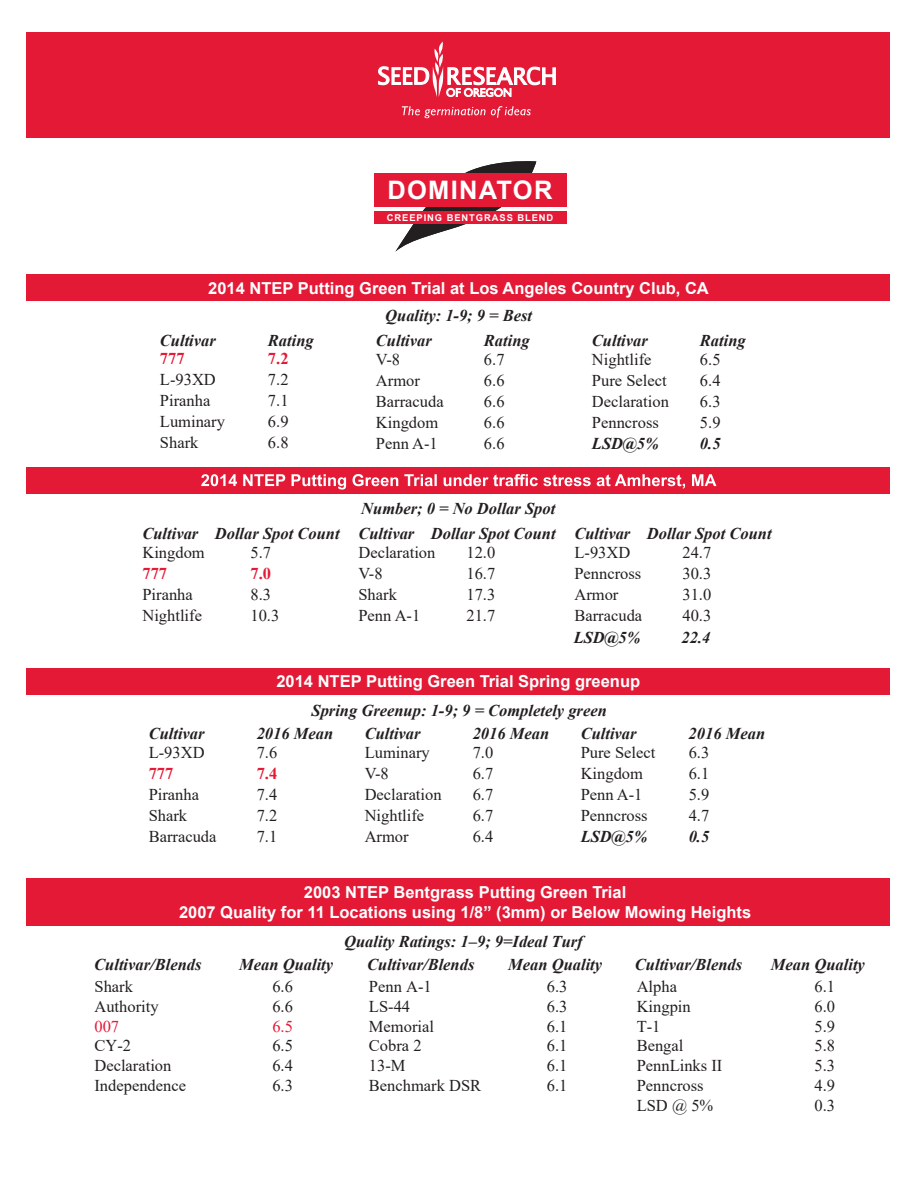
<style>
.page{position:relative;width:918px;height:1188px;background:#fff}
.page>*{position:absolute;margin:0;border:0;box-sizing:border-box;transform-origin:0 0}
.t1{font:700 25.5px "Arial";letter-spacing:.05em;color:#fff}
.t2{font:16.5px "Times New Roman";color:#231f20}
.t3{font:italic 700 16.5px "Times New Roman";color:#231f20}
.t4{font:700 16.5px/19.8px "Arial";color:#fff;text-align:center}
.t5{font:700 16.5px "Times New Roman";color:#e31936}
.t6{font:16.5px "Times New Roman";color:#e31936}
.t7{font:700 9.3px "Arial";letter-spacing:.1em;color:#fff}
</style>
<div class="page">
<div style="left:26px;top:33px;width:864px;height:105px;background:#e31936"></div>
<svg style="left:402px;top:106px;width:129px;height:12px"></svg>
<svg style="left:378px;top:42px;width:178px;height:55px"></svg>
<div style="left:26px;top:878px;width:864px;height:47px;background:#e31936"></div>
<svg style="left:395px;top:161px;width:141px;height:91px"></svg>
<div style="left:374px;top:173px;width:192px;height:34px;background:#e31936"></div>
<div style="left:374px;top:212px;width:192px;height:12px;background:#e31936"></div>
<div style="left:26px;top:274px;width:864px;height:27px;background:#e31936"></div>
<div style="left:26px;top:467px;width:864px;height:27px;background:#e31936"></div>
<div style="left:26px;top:668px;width:864px;height:27px;background:#e31936"></div>
<svg style="left:201px;top:474px;width:515px;height:16px"></svg>
<h1 class="t1" style="left:387px;top:172px;width:166px">DOMINATOR</h1>
<p class="t7" style="left:387px;top:211px;width:168px">CREEPING BENTGRASS BLEND</p>
<p class="t4" style="left:208px;top:278px;width:502px">2014 NTEP Putting Green Trial at Los Angeles Country Club, CA</p>
<p class="t3" style="left:385px;top:303px;width:148px">Quality: 1-9; 9 = Best</p>
<p class="t3" style="left:160px;top:329px;width:57px">Cultivar</p>
<p class="t3" style="left:268px;top:329px;width:47px">Rating</p>
<p class="t3" style="left:376px;top:329px;width:57px">Cultivar</p>
<p class="t3" style="left:484px;top:329px;width:47px">Rating</p>
<p class="t3" style="left:592px;top:329px;width:57px">Cultivar</p>
<p class="t3" style="left:700px;top:329px;width:47px">Rating</p>
<p class="t5" style="left:160px;top:347px;width:26px">777</p>
<p class="t5" style="left:268px;top:347px;width:22px">7.2</p>
<p class="t2" style="left:160px;top:368px;width:57px">L-93XD</p>
<p class="t2" style="left:268px;top:368px;width:22px">7.2</p>
<p class="t2" style="left:160px;top:389px;width:52px">Piranha</p>
<p class="t2" style="left:268px;top:389px;width:22px">7.1</p>
<p class="t2" style="left:160px;top:410px;width:67px">Luminary</p>
<p class="t2" style="left:268px;top:410px;width:22px">6.9</p>
<p class="t2" style="left:160px;top:431px;width:40px">Shark</p>
<p class="t2" style="left:268px;top:431px;width:22px">6.8</p>
<p class="t2" style="left:376px;top:347px;width:26px">V-8</p>
<p class="t2" style="left:484px;top:347px;width:22px">6.7</p>
<p class="t2" style="left:376px;top:368px;width:45px">Armor</p>
<p class="t2" style="left:484px;top:368px;width:22px">6.6</p>
<p class="t2" style="left:376px;top:390px;width:69px">Barracuda</p>
<p class="t2" style="left:484px;top:390px;width:22px">6.6</p>
<p class="t2" style="left:376px;top:411px;width:64px">Kingdom</p>
<p class="t2" style="left:484px;top:411px;width:22px">6.6</p>
<p class="t2" style="left:376px;top:432px;width:63px">Penn A-1</p>
<p class="t2" style="left:484px;top:432px;width:22px">6.6</p>
<p class="t3" style="left:361px;top:497px;width:196px">Number; 0 = No Dollar Spot</p>
<p class="t2" style="left:592px;top:348px;width:61px">Nightlife</p>
<p class="t2" style="left:700px;top:348px;width:22px">6.5</p>
<p class="t2" style="left:592px;top:369px;width:76px">Pure Select</p>
<p class="t2" style="left:700px;top:369px;width:22px">6.4</p>
<p class="t2" style="left:592px;top:390px;width:78px">Declaration</p>
<p class="t2" style="left:700px;top:390px;width:22px">6.3</p>
<p class="t2" style="left:592px;top:411px;width:68px">Penncross</p>
<p class="t2" style="left:700px;top:411px;width:22px">5.9</p>
<p class="t3" style="left:592px;top:432px;width:68px">LSD@5%</p>
<p class="t3" style="left:700px;top:432px;width:22px">0.5</p>
<p class="t3" style="left:142px;top:522px;width:631px">Cultivar Dollar Spot Count Cultivar Dollar Spot Count Cultivar Dollar Spot Count</p>
<p class="t2" style="left:142px;top:541px;width:64px">Kingdom</p>
<p class="t2" style="left:250px;top:541px;width:22px">5.7</p>
<p class="t5" style="left:142px;top:562px;width:26px">777</p>
<p class="t5" style="left:250px;top:562px;width:22px">7.0</p>
<p class="t2" style="left:142px;top:583px;width:52px">Piranha</p>
<p class="t2" style="left:250px;top:583px;width:22px">8.3</p>
<p class="t2" style="left:142px;top:604px;width:61px">Nightlife</p>
<p class="t2" style="left:250px;top:604px;width:30px">10.3</p>
<p class="t2" style="left:358px;top:541px;width:78px">Declaration</p>
<p class="t2" style="left:466px;top:541px;width:30px">12.0</p>
<p class="t2" style="left:358px;top:562px;width:26px">V-8</p>
<p class="t2" style="left:466px;top:562px;width:30px">16.7</p>
<p class="t2" style="left:358px;top:583px;width:40px">Shark</p>
<p class="t2" style="left:466px;top:583px;width:30px">17.3</p>
<p class="t2" style="left:358px;top:604px;width:63px">Penn A-1</p>
<p class="t2" style="left:466px;top:604px;width:30px">21.7</p>
<p class="t2" style="left:574px;top:541px;width:57px">L-93XD</p>
<p class="t2" style="left:682px;top:541px;width:30px">24.7</p>
<p class="t2" style="left:574px;top:562px;width:68px">Penncross</p>
<p class="t2" style="left:682px;top:562px;width:30px">30.3</p>
<p class="t2" style="left:574px;top:583px;width:45px">Armor</p>
<p class="t2" style="left:682px;top:583px;width:30px">31.0</p>
<p class="t2" style="left:574px;top:604px;width:69px">Barracuda</p>
<p class="t2" style="left:682px;top:604px;width:30px">40.3</p>
<p class="t3" style="left:574px;top:626px;width:68px">LSD@5%</p>
<p class="t3" style="left:682px;top:626px;width:30px">22.4</p>
<p class="t4" style="left:276px;top:672px;width:365px">2014 NTEP Putting Green Trial Spring greenup</p>
<p class="t3" style="left:312px;top:699px;width:297px">Spring Greenup: 1-9; 9 = Completely green</p>
<p class="t3" style="left:149px;top:722px;width:57px">Cultivar</p>
<p class="t3" style="left:257px;top:722px;width:78px">2016 Mean</p>
<p class="t3" style="left:365px;top:722px;width:57px">Cultivar</p>
<p class="t3" style="left:473px;top:722px;width:78px">2016 Mean</p>
<p class="t3" style="left:581px;top:722px;width:57px">Cultivar</p>
<p class="t3" style="left:689px;top:722px;width:78px">2016 Mean</p>
<p class="t2" style="left:149px;top:741px;width:57px">L-93XD</p>
<p class="t2" style="left:257px;top:741px;width:22px">7.6</p>
<p class="t5" style="left:149px;top:762px;width:26px">777</p>
<p class="t5" style="left:257px;top:762px;width:22px">7.4</p>
<p class="t2" style="left:149px;top:783px;width:52px">Piranha</p>
<p class="t2" style="left:257px;top:783px;width:22px">7.4</p>
<p class="t2" style="left:149px;top:804px;width:40px">Shark</p>
<p class="t2" style="left:257px;top:804px;width:22px">7.2</p>
<p class="t2" style="left:149px;top:825px;width:69px">Barracuda</p>
<p class="t2" style="left:257px;top:825px;width:22px">7.1</p>
<p class="t2" style="left:365px;top:741px;width:67px">Luminary</p>
<p class="t2" style="left:473px;top:741px;width:22px">7.0</p>
<p class="t2" style="left:365px;top:762px;width:26px">V-8</p>
<p class="t2" style="left:473px;top:762px;width:22px">6.7</p>
<p class="t2" style="left:365px;top:783px;width:78px">Declaration</p>
<p class="t2" style="left:473px;top:783px;width:22px">6.7</p>
<p class="t2" style="left:365px;top:804px;width:61px">Nightlife</p>
<p class="t2" style="left:473px;top:804px;width:22px">6.7</p>
<p class="t2" style="left:365px;top:825px;width:45px">Armor</p>
<p class="t2" style="left:473px;top:825px;width:22px">6.4</p>
<p class="t2" style="left:581px;top:741px;width:76px">Pure Select</p>
<p class="t2" style="left:689px;top:741px;width:22px">6.3</p>
<p class="t2" style="left:581px;top:762px;width:64px">Kingdom</p>
<p class="t2" style="left:689px;top:762px;width:22px">6.1</p>
<p class="t2" style="left:581px;top:783px;width:63px">Penn A-1</p>
<p class="t2" style="left:689px;top:783px;width:22px">5.9</p>
<p class="t2" style="left:581px;top:804px;width:68px">Penncross</p>
<p class="t2" style="left:689px;top:804px;width:22px">4.7</p>
<p class="t3" style="left:581px;top:825px;width:68px">LSD@5%</p>
<p class="t3" style="left:689px;top:825px;width:22px">0.5</p>
<p class="t4" style="left:179px;top:883px;width:574px">2003 NTEP Bentgrass Putting Green Trial<br>2007 Quality for 11 Locations using 1/8” (3mm) or Below Mowing Heights</p>
<p class="t3" style="left:344px;top:930px;width:240px">Quality Ratings: 1–9; 9=Ideal Turf</p>
<p class="t3" style="left:94px;top:953px;width:109px">Cultivar/Blends</p>
<p class="t3" style="left:239px;top:953px;width:95px">Mean Quality</p>
<p class="t3" style="left:367px;top:953px;width:109px">Cultivar/Blends</p>
<p class="t3" style="left:508px;top:953px;width:95px">Mean Quality</p>
<p class="t3" style="left:635px;top:953px;width:109px">Cultivar/Blends</p>
<p class="t3" style="left:771px;top:953px;width:95px">Mean Quality</p>
<p class="t2" style="left:94px;top:975px;width:40px">Shark</p>
<p class="t2" style="left:272px;top:975px;width:22px">6.6</p>
<p class="t2" style="left:94px;top:995px;width:66px">Authority</p>
<p class="t2" style="left:272px;top:995px;width:22px">6.6</p>
<p class="t6" style="left:94px;top:1014px;width:26px">007</p>
<p class="t6" style="left:272px;top:1014px;width:22px">6.5</p>
<p class="t2" style="left:94px;top:1034px;width:38px">CY-2</p>
<p class="t2" style="left:272px;top:1034px;width:22px">6.5</p>
<p class="t2" style="left:94px;top:1054px;width:78px">Declaration</p>
<p class="t2" style="left:272px;top:1054px;width:22px">6.4</p>
<p class="t2" style="left:94px;top:1074px;width:93px">Independence</p>
<p class="t2" style="left:272px;top:1074px;width:22px">6.3</p>
<p class="t2" style="left:369px;top:975px;width:64px">Penn A-1</p>
<p class="t2" style="left:547px;top:975px;width:22px">6.3</p>
<p class="t2" style="left:369px;top:995px;width:43px">LS-44</p>
<p class="t2" style="left:547px;top:995px;width:22px">6.3</p>
<p class="t2" style="left:369px;top:1014px;width:67px">Memorial</p>
<p class="t2" style="left:547px;top:1014px;width:22px">6.1</p>
<p class="t2" style="left:369px;top:1034px;width:54px">Cobra 2</p>
<p class="t2" style="left:547px;top:1034px;width:22px">6.1</p>
<p class="t2" style="left:369px;top:1054px;width:38px">13-M</p>
<p class="t2" style="left:547px;top:1054px;width:22px">6.1</p>
<p class="t2" style="left:369px;top:1074px;width:114px">Benchmark DSR</p>
<p class="t2" style="left:547px;top:1074px;width:22px">6.1</p>
<p class="t2" style="left:637px;top:975px;width:42px">Alpha</p>
<p class="t2" style="left:815px;top:975px;width:22px">6.1</p>
<p class="t2" style="left:637px;top:995px;width:56px">Kingpin</p>
<p class="t2" style="left:815px;top:995px;width:22px">6.0</p>
<p class="t2" style="left:637px;top:1014px;width:25px">T-1</p>
<p class="t2" style="left:815px;top:1014px;width:22px">5.9</p>
<p class="t2" style="left:637px;top:1034px;width:48px">Bengal</p>
<p class="t2" style="left:815px;top:1034px;width:22px">5.8</p>
<p class="t2" style="left:637px;top:1054px;width:87px">PennLinks II</p>
<p class="t2" style="left:815px;top:1054px;width:22px">5.3</p>
<p class="t2" style="left:637px;top:1074px;width:68px">Penncross</p>
<p class="t2" style="left:815px;top:1074px;width:22px">4.9</p>
<p class="t2" style="left:637px;top:1094px;width:78px">LSD @ 5%</p>
<p class="t2" style="left:815px;top:1094px;width:22px">0.3</p>
</div>
